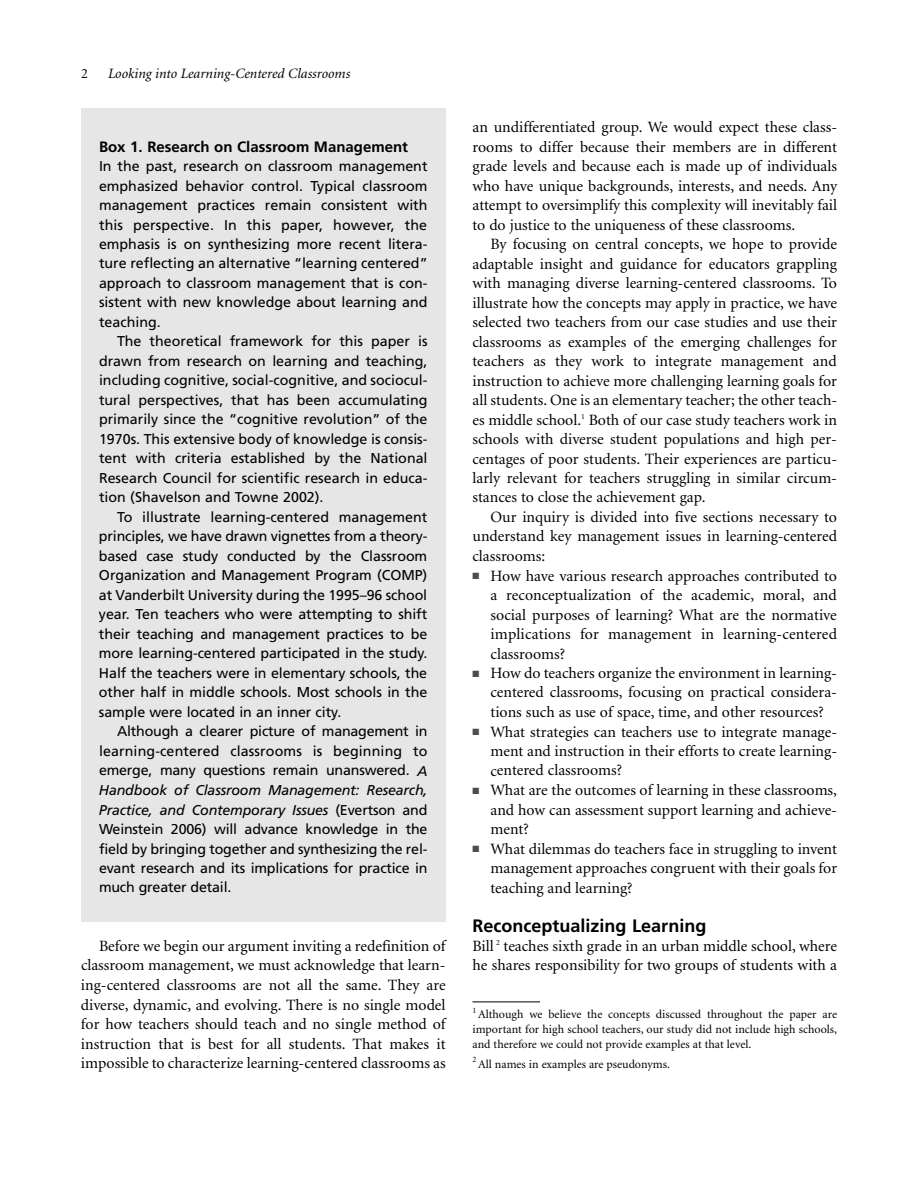
<style>
.page{position:relative;width:918px;height:1188px;background:#fff}
.page>*{position:absolute;margin:0;border:0;box-sizing:border-box;transform-origin:0 0}
.t1{font:700 18px "Frutiger";color:#000}
.t2{font:15.75px/19.5px "Minion";color:#000;text-align:justify}
.t3{font:700 15px "Frutiger";color:#000}
.t4{font:14.25px/19.5px "Frutiger";letter-spacing:-.005em;color:#000;text-align:justify}
.t5{font:italic 14.25px "Minion";color:#000}
.t6{font:14.25px "Minion";color:#000}
.t7{font:12px/15px "Minion";color:#000;text-align:justify}
.t8{font:8.25px "Minion";color:#000}
.s1{font-style:italic}
.s2{color:#4d4d4d}
</style>
<div class="page">
<div style="left:81px;top:108px;width:365px;height:814px;background:#e6e6e6"></div>
<hr style="left:472px;top:1002px;width:68px;height:1px;background:#000">
<p class="t6" style="left:81px;top:68px;width:8px">2</p>
<p class="t5" style="left:108px;top:68px;width:244px">Looking into Learning-Centered Classrooms</p>
<p class="t3" style="left:99px;top:140px;width:311px">Box 1. Research on Classroom Management</p>
<p class="t4" style="left:99px;top:157px;width:330px">In the past, research on classroom management emphasized behavior control. Typical classroom management practices remain consistent with this perspective. In this paper, however, the emphasis is on synthesizing more recent litera&shy;ture reflecting an alternative “learning centered” approach to classroom management that is con&shy;sistent with new knowledge about learning and teaching.</p>
<p class="t4" style="left:99px;top:333px;width:330px;text-indent:18px">The theoretical framework for this paper is drawn from research on learning and teaching, including cognitive, social-cognitive, and sociocul&shy;tural perspectives, that has been accumulating primarily since the “cognitive revolution” of the 1970s. This extensive body of knowledge is consis&shy;tent with criteria established by the National Research Council for scientific research in educa&shy;tion (Shavelson and Towne 2002).</p>
<p class="t4" style="left:99px;top:508px;width:330px;text-indent:18px">To illustrate learning-centered management principles, we have drawn vignettes from a theory&shy;based case study conducted by the Classroom Organization and Management Program (COMP) at Vanderbilt University during the 1995–96 school year. Ten teachers who were attempting to shift their teaching and management practices to be more learning-centered participated in the study.<br>Half the teachers were in elementary schools, the other half in middle schools. Most schools in the sample were located in an inner city.</p>
<p class="t4" style="left:99px;top:723px;width:330px;text-indent:18px">Although a clearer picture of management in learning-centered classrooms is beginning to emerge, many questions remain unanswered. <span class="s1">A Handbook of Classroom Management: Research, Practice, and Contemporary Issues</span> (Evertson and Weinstein 2006) will advance knowledge in the field by bringing together and synthesizing the rel&shy;evant research and its implications for practice in much greater detail.</p>
<p class="t2" style="left:81px;top:937px;width:366px;text-indent:18px">Before we begin our argument inviting a redefinition of classroom management, we must acknowledge that learn&shy;ing-centered classrooms are not all the same. They are diverse, dynamic, and evolving. There is no single model for how teachers should teach and no single method of instruction that is best for all students. That makes it impossible to characterize learning-centered classrooms as</p>
<p class="t2" style="left:472px;top:118px;width:366px">an undifferentiated group. We would expect these class&shy;rooms to differ because their members are in different grade levels and because each is made up of individuals who have unique backgrounds, interests, and needs. Any attempt to oversimplify this complexity will inevitably fail to do justice to the uniqueness of these classrooms.</p>
<p class="t2" style="left:472px;top:235px;width:366px;text-indent:18px">By focusing on central concepts, we hope to provide adaptable insight and guidance for educators grappling with managing diverse learning-centered classrooms. To illustrate how the concepts may apply in practice, we have selected two teachers from our case studies and use their classrooms as examples of the emerging challenges for teachers as they work to integrate management and instruction to achieve more challenging learning goals for all students. One is an elementary teacher; the other teach&shy;es middle school.<sup>1</sup> Both of our case study teachers work in schools with diverse student populations and high per&shy;centages of poor students. Their experiences are particu&shy;larly relevant for teachers struggling in similar circum&shy;stances to close the achievement gap.</p>
<p class="t2" style="left:472px;top:508px;width:366px;text-indent:18px">Our inquiry is divided into five sections necessary to understand key management issues in learning-centered classrooms:</p>
<p class="t2" style="left:490px;top:567px;width:348px;text-indent:-18px"><span class="s2">■</span> How have various research approaches contributed to a reconceptualization of the academic, moral, and social purposes of learning? What are the normative implications for management in learning-centered classrooms?</p>
<p class="t2" style="left:490px;top:664px;width:348px;text-indent:-18px"><span class="s2">■</span> How do teachers organize the environment in learning&shy;centered classrooms, focusing on practical considera&shy;tions such as use of space, time, and other resources?</p>
<p class="t2" style="left:490px;top:723px;width:348px;text-indent:-18px"><span class="s2">■</span> What strategies can teachers use to integrate manage&shy;ment and instruction in their efforts to create learning&shy;centered classrooms?</p>
<p class="t2" style="left:490px;top:781px;width:348px;text-indent:-18px"><span class="s2">■</span> What are the outcomes of learning in these classrooms, and how can assessment support learning and achieve&shy;ment?</p>
<p class="t2" style="left:490px;top:840px;width:348px;text-indent:-18px"><span class="s2">■</span> What dilemmas do teachers face in struggling to invent management approaches congruent with their goals for teaching and learning?</p>
<p class="t1" style="left:472px;top:918px;width:235px">Reconceptualizing Learning</p>
<p class="t2" style="left:472px;top:937px;width:366px">Bill <sup>2</sup> teaches sixth grade in an urban middle school, where he shares responsibility for two groups of students with a</p>
<p class="t8" style="left:472px;top:1007px;width:5px">1</p>
<p class="t7" style="left:472px;top:1008px;width:366px;text-indent:6px">Although we believe the concepts discussed throughout the paper are important for high school teachers, our study did not include high schools, and therefore we could not provide examples at that level.</p>
<p class="t8" style="left:472px;top:1056px;width:5px">2</p>
<p class="t7" style="left:478px;top:1058px;width:193px">All names in examples are pseudonyms.</p>
</div>
